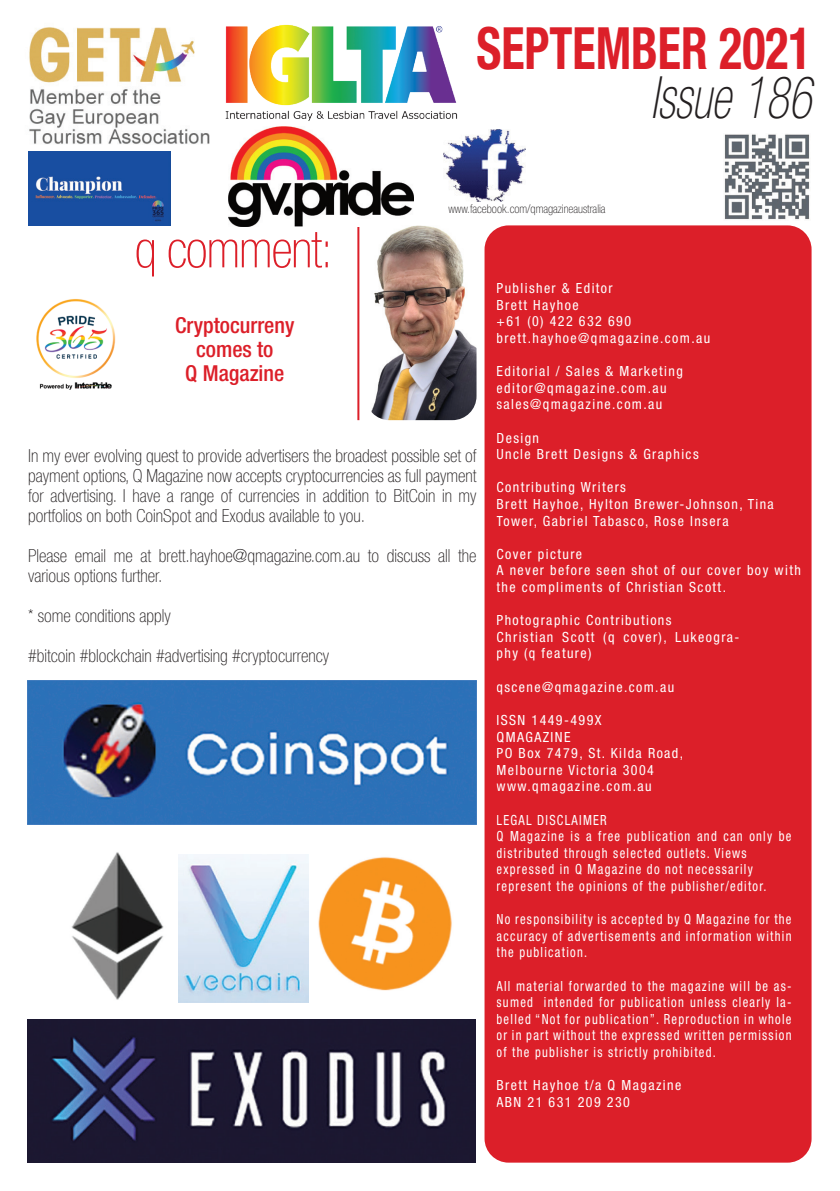
<style>
.page{position:relative;width:840px;height:1191px;background:#fff}
.page>*{position:absolute;margin:0;border:0;box-sizing:border-box;transform-origin:0 0}
.Text{font:700 condensed 58.4px/48.6px "Helvetica Neue";color:#dc1f29;text-align:right;scale:.82 1}
.heads{font:100 condensed 52px "Helvetica Neue";letter-spacing:-.025em;color:#dc1f29}
.t1{font:500 condensed 22px "Helvetica Neue";color:#dc1f29}
.t2{font:100 condensed 18px/20px "Helvetica Neue";color:#231f20;text-align:justify}
.t3{font:condensed 14px/16.6px "Helvetica Neue";letter-spacing:.1em;color:#fff}
.t4{font:condensed 14px/16.6px "Helvetica Neue";letter-spacing:.1em;color:#fff;text-align:justify;scale:.9 1}
.t5{font:100 condensed 12px "Helvetica Neue";color:#231f20}
.s1{font-weight:100;font-style:italic;color:#231f20}
</style>
<div class="page">
<div style="left:484px;top:225px;width:327px;height:937px;background:#dc1f29;border-radius:24px"></div>
<hr style="left:357px;top:225px;width:2px;height:195px;background:#dc1f29">
<img style="left:225px;top:25px;width:232px;height:96px">
<img style="left:443px;top:129px;width:82px;height:73px">
<img style="left:28px;top:27px;width:182px;height:128px">
<img style="left:228px;top:126px;width:185px;height:101px">
<img style="left:724px;top:134px;width:86px;height:86px">
<img style="left:365px;top:225px;width:111px;height:195px">
<img style="left:28px;top:152px;width:142px;height:73px">
<img style="left:36px;top:299px;width:80px;height:91px">
<img style="left:27px;top:680px;width:449px;height:144px">
<img style="left:28px;top:1019px;width:447px;height:143px">
<img style="left:71px;top:852px;width:118px;height:151px">
<img style="left:307px;top:854px;width:145px;height:147px">
<img style="left:178px;top:855px;width:130px;height:147px">
<p class="Text" style="left:476px;top:23px;width:410px">SEPTEMBER 2021<br><span class="s1">Issue 186</span></p>
<p class="heads" style="left:134px;top:220px;width:200px">q comment:</p>
<p class="t5" style="left:448px;top:202px;width:158px">www.facebook.com/qmagazineaustralia</p>
<p class="t1" style="left:175px;top:312px;width:121px">Cryptocurreny</p>
<p class="t1" style="left:196px;top:336px;width:79px">comes to</p>
<p class="t1" style="left:185px;top:360px;width:100px">Q Magazine</p>
<p class="t2" style="left:28px;top:446px;width:449px">In my ever evolving quest to provide advertisers the broadest possible set of payment options, Q Magazine now accepts cryptocurrencies as full payment for advertising. I have a range of currencies in addition to BitCoin in my portfolios on both CoinSpot and Exodus available to you.</p>
<p class="t2" style="left:28px;top:546px;width:449px">Please email me at brett.hayhoe@qmagazine.com.au to discuss all the various options further.</p>
<p class="t2" style="left:28px;top:606px;width:144px">* some conditions apply</p>
<p class="t2" style="left:28px;top:646px;width:302px">#bitcoin #blockchain #advertising #cryptocurrency</p>
<p class="t3" style="left:496px;top:280px;width:118px">Publisher &amp; Editor</p>
<p class="t3" style="left:496px;top:296px;width:83px">Brett Hayhoe</p>
<p class="t3" style="left:496px;top:313px;width:136px">+61 (0) 422 632 690</p>
<p class="t3" style="left:496px;top:329px;width:215px">brett.hayhoe@qmagazine.com.au</p>
<p class="t3" style="left:496px;top:363px;width:188px">Editorial / Sales &amp; Marketing</p>
<p class="t3" style="left:496px;top:379px;width:171px">editor@qmagazine.com.au</p>
<p class="t3" style="left:496px;top:396px;width:167px">sales@qmagazine.com.au</p>
<p class="t3" style="left:496px;top:429px;width:44px">Design</p>
<p class="t3" style="left:496px;top:446px;width:203px">Uncle Brett Designs &amp; Graphics</p>
<p class="t3" style="left:496px;top:479px;width:131px">Contributing Writers</p>
<p class="t3" style="left:496px;top:495px;width:278px">Brett Hayhoe, Hylton Brewer-Johnson, Tina<br>Tower, Gabriel Tabasco, Rose Insera</p>
<p class="t3" style="left:496px;top:545px;width:87px">Cover picture</p>
<p class="t3" style="left:496px;top:562px;width:305px">A never before seen shot of our cover boy with the compliments of Christian Scott.</p>
<p class="t3" style="left:496px;top:612px;width:176px">Photographic Contributions</p>
<p class="t3" style="left:496px;top:628px;width:244px">Christian Scott (q cover), Lukeogra&shy;phy (q feature)</p>
<p class="t3" style="left:496px;top:678px;width:179px">qscene@qmagazine.com.au</p>
<p class="t3" style="left:496px;top:711px;width:106px">ISSN 1449-499X</p>
<p class="t3" style="left:496px;top:728px;width:75px">QMAGAZINE</p>
<p class="t3" style="left:496px;top:744px;width:188px">PO Box 7479, St. Kilda Road,</p>
<p class="t3" style="left:496px;top:761px;width:159px">Melbourne Victoria 3004</p>
<p class="t3" style="left:496px;top:778px;width:157px">www.qmagazine.com.au</p>
<p class="t4" style="left:496px;top:811px;width:124px">LEGAL DISCLAIMER</p>
<p class="t4" style="left:496px;top:827px;width:329px">Q Magazine is a free publication and can only be distributed through selected outlets. Views</p>
<p class="t4" style="left:496px;top:861px;width:286px">expressed in Q Magazine do not necessarily</p>
<p class="t4" style="left:496px;top:877px;width:301px">represent the opinions of the publisher/editor.</p>
<p class="t4" style="left:496px;top:910px;width:329px">No responsibility is accepted by Q Magazine for the accuracy of advertisements and information within the publication.</p>
<p class="t4" style="left:496px;top:977px;width:329px">All material forwarded to the magazine will be as&shy;sumed intended for publication unless clearly la&shy;belled “Not for publication”. Reproduction in whole or in part without the expressed written permission of the publisher is strictly prohibited.</p>
<p class="t3" style="left:496px;top:1076px;width:186px">Brett Hayhoe t/a Q Magazine</p>
<p class="t3" style="left:496px;top:1093px;width:135px">ABN 21 631 209 230</p>
</div>
